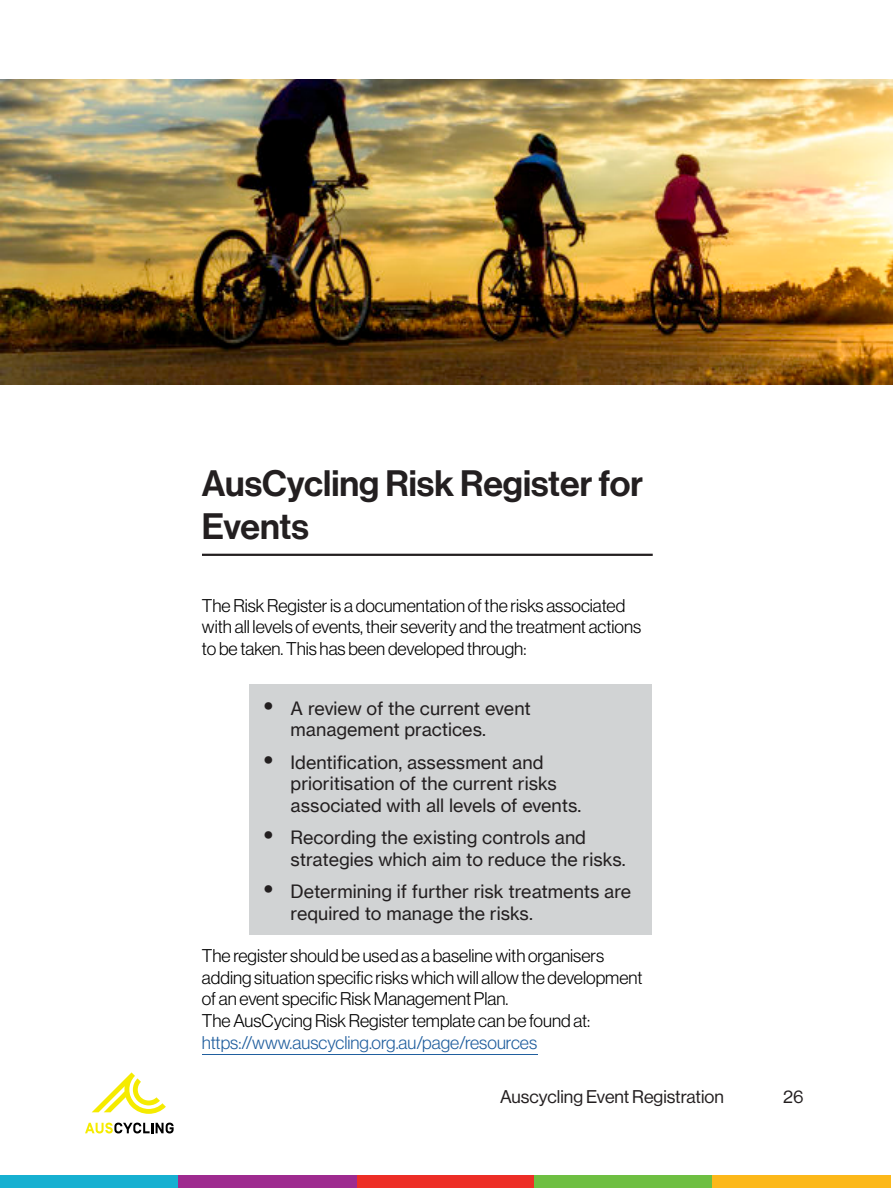
<style>
.page{position:relative;width:893px;height:1188px;background:#fff}
.page>*{position:absolute;margin:0;border:0;box-sizing:border-box;transform-origin:0 0}
.t1{font:36px/43.2px "N Haas Grotesk DS Pro 65 Md";color:#231f20}
.t2{font:18px/21.6px "N Haas Grotesk DS Pro 45 Lt";color:#000}
.t3{font:18px/21.6px "N Haas Grotesk TX Pro 55 Rg";color:#231f20}
.t4{font:300 18px "Neue Haas Display";color:#205e9e}
.t5{font:18px "N Haas Grotesk DS Pro 55 Rg";color:#231f20}
.s1{font-family:"N Haas Grotesk TX Pro 65 Md";font-size:27px}
</style>
<div class="page">
<svg style="left:92px;top:1072px;width:74px;height:42px"></svg>
<svg style="left:85px;top:1123px;width:89px;height:10px"></svg>
<div style="left:0;top:1175px;width:178px;height:13px;background:#17b0d1"></div>
<div style="left:356px;top:1175px;width:179px;height:13px;background:#ed2e26"></div>
<div style="left:178px;top:1175px;width:178px;height:13px;background:#9e2b8f"></div>
<div style="left:535px;top:1175px;width:178px;height:13px;background:#6ebf42"></div>
<div style="left:713px;top:1175px;width:178px;height:13px;background:#fcb81a"></div>
<hr style="left:202px;top:554px;width:451px;height:2px;background:#231f20">
<hr style="left:202px;top:1054px;width:335px;height:1px;background:#205e9e">
<div style="left:249px;top:684px;width:403px;height:250px;background:#d1d3d4"></div>
<img style="left:0;top:79px;width:893px;height:305px">
<h1 class="t1" style="left:202px;top:465px;width:442px">AusCycling Risk Register for<br>Events</h1>
<p class="t2" style="left:202px;top:596px;width:441px">The Risk Register is a documentation of the risks associated with all levels of events, their severity and the treatment actions to be taken. This has been developed through:</p>
<p class="t3" style="left:291px;top:698px;width:242px;text-indent:-27px"><span class="s1">•</span> A review of the current event management practices.</p>
<p class="t3" style="left:291px;top:752px;width:292px;text-indent:-27px"><span class="s1">•</span> Identification, assessment and prioritisation of the current risks associated with all levels of events.</p>
<p class="t3" style="left:291px;top:828px;width:336px;text-indent:-27px"><span class="s1">•</span> Recording the existing controls and strategies which aim to reduce the risks.</p>
<p class="t3" style="left:291px;top:882px;width:342px;text-indent:-27px"><span class="s1">•</span> Determining if further risk treatments are required to manage the risks.</p>
<p class="t2" style="left:202px;top:947px;width:442px">The register should be used as a baseline with organisers adding situation specific risks which will allow the development of an event specific Risk Management Plan.<br>The AusCycing Risk Register template can be found at:</p>
<p class="t4" style="left:202px;top:1034px;width:337px">https://www.auscycling.org.au/page/resources</p>
<p class="t5" style="left:500px;top:1089px;width:225px">Auscycling Event Registration</p>
<p class="t5" style="left:783px;top:1089px;width:22px">26</p>
</div>
